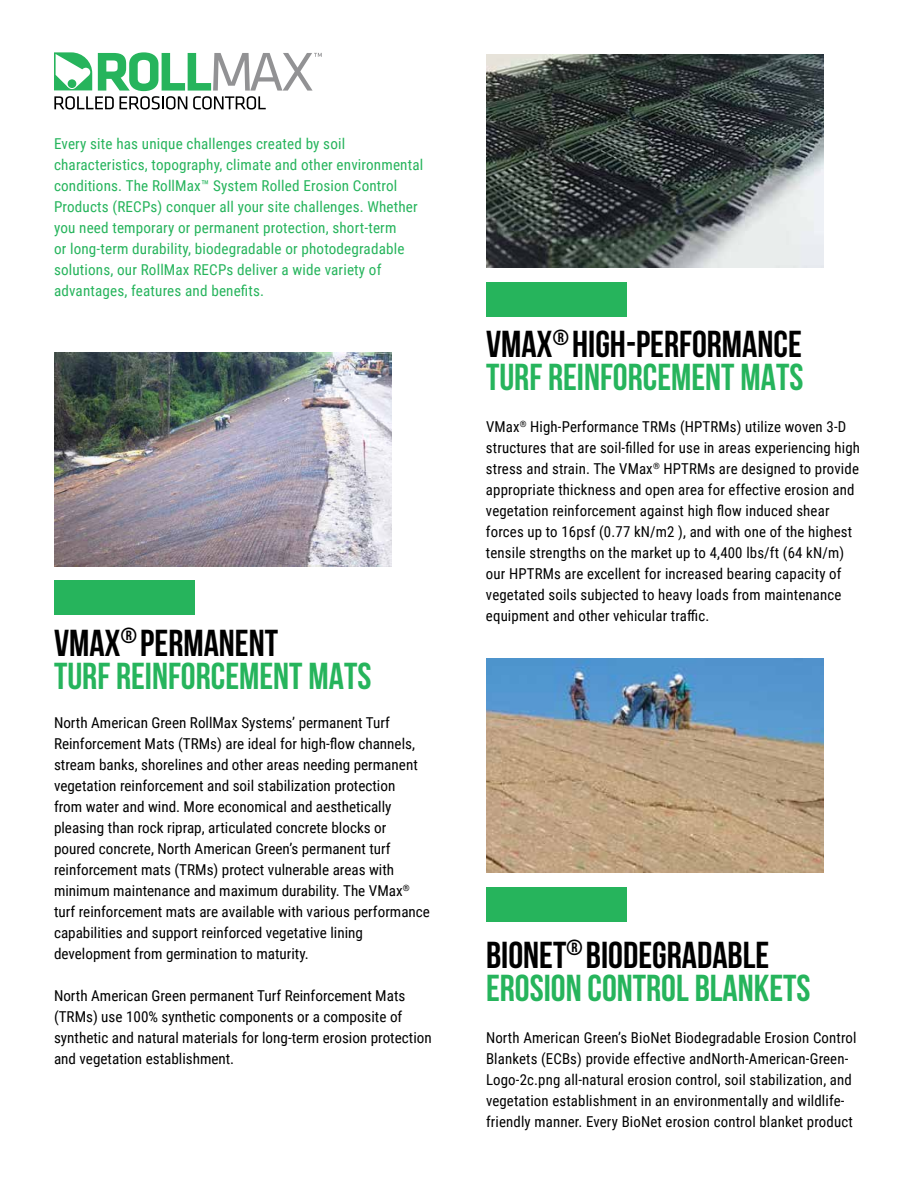
<style>
.page{position:relative;width:918px;height:1188px;background:#fff}
.page>*{position:absolute;margin:0;border:0;box-sizing:border-box;transform-origin:0 0}
.t1{font:700 37.5px/33px "Bebas Neue";color:#26b45c}
.t2{font:15px/21px "Roboto Condensed";color:#000}
.t3{font:15px/21px "Roboto Condensed";letter-spacing:.01em;color:#26b45c}
.s1{color:#000}
</style>
<div class="page">
<div style="left:54px;top:580px;width:140px;height:34px;background:#26b45c"></div>
<img style="left:54px;top:353px;width:338px;height:214px">
<div style="left:486px;top:282px;width:140px;height:35px;background:#26b45c"></div>
<img style="left:486px;top:54px;width:338px;height:214px">
<svg style="left:54px;top:52px;width:268px;height:58px"></svg>
<div style="left:486px;top:887px;width:140px;height:34px;background:#26b45c"></div>
<img style="left:486px;top:659px;width:338px;height:214px">
<p class="t3" style="left:54px;top:132px;width:371px">Every site has unique challenges created by soil characteristics, topography, climate and other environmental conditions. The RollMax™ System Rolled Erosion Control Products (RECPs) conquer all your site challenges. Whether you need temporary or permanent protection, short-term<br>or long-term durability, biodegradable or photodegradable solutions, our RollMax RECPs deliver a wide variety of advantages, features and benefits.</p>
<h1 class="t1" style="left:54px;top:626px;width:319px"><span class="s1">VMAX</span><sup>®</sup> <span class="s1">PERMANENT<br></span>TURF REINFORCEMENT MATS</h1>
<p class="t2" style="left:54px;top:711px;width:378px">North American Green RollMax Systems’ permanent Turf Reinforcement Mats (TRMs) are ideal for high-flow channels, stream banks, shorelines and other areas needing permanent vegetation reinforcement and soil stabilization protection<br>from water and wind. More economical and aesthetically pleasing than rock riprap, articulated concrete blocks or poured concrete, North American Green’s permanent turf reinforcement mats (TRMs) protect vulnerable areas with minimum maintenance and maximum durability. The VMax<sup>® </sup>turf reinforcement mats are available with various performance capabilities and support reinforced vegetative lining development from germination to maturity.</p>
<p class="t2" style="left:54px;top:984px;width:379px">North American Green permanent Turf Reinforcement Mats (TRMs) use 100% synthetic components or a composite of synthetic and natural materials for long-term erosion protection and vegetation establishment.</p>
<h1 class="t1" style="left:486px;top:328px;width:319px"><span class="s1">VMAX</span><sup>®</sup> <span class="s1">HIGH-PERFORMANCE<br></span>TURF REINFORCEMENT MATS</h1>
<p class="t2" style="left:486px;top:416px;width:376px">VMax<sup>®</sup> High-Performance TRMs (HPTRMs) utilize woven 3-D structures that are soil-filled for use in areas experiencing high stress and strain. The VMax<sup>®</sup> HPTRMs are designed to provide appropriate thickness and open area for effective erosion and vegetation reinforcement against high flow induced shear forces up to 16psf (0.77 kN/m2 ), and with one of the highest tensile strengths on the market up to 4,400 lbs/ft (64 kN/m) our HPTRMs are excellent for increased bearing capacity of vegetated soils subjected to heavy loads from maintenance equipment and other vehicular traffic.</p>
<h1 class="t1" style="left:486px;top:938px;width:326px"><span class="s1">BIONET</span><sup>®</sup> <span class="s1">BIODEGRADABLE<br></span>EROSION CONTROL BLANKETS</h1>
<p class="t2" style="left:486px;top:1027px;width:372px">North American Green’s BioNet Biodegradable Erosion Control Blankets (ECBs) provide effective andNorth-American-Green-Logo-2c.png all-natural erosion control, soil stabilization, and vegetation establishment in an environmentally and wildlife&shy;friendly manner. Every BioNet erosion control blanket product</p>
</div>
